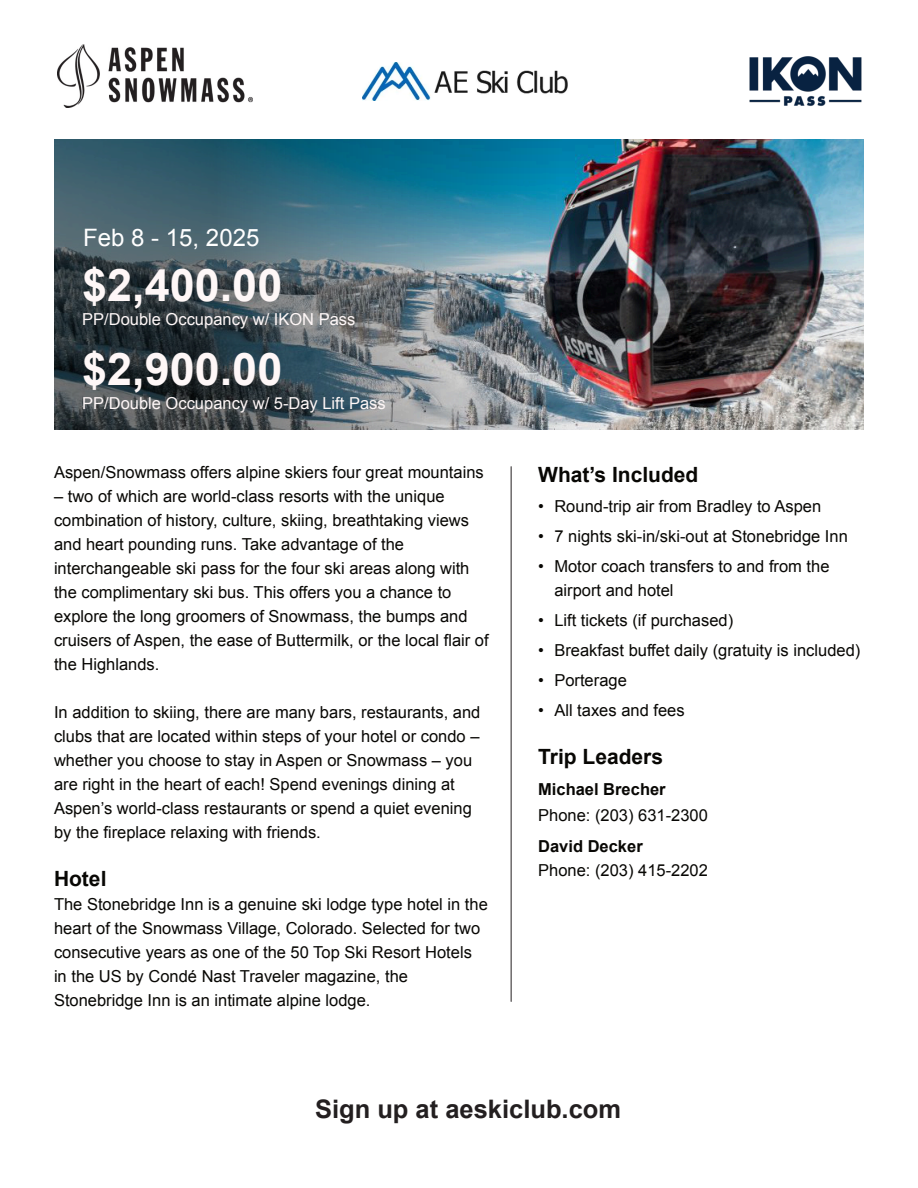
<style>
.page{position:relative;width:918px;height:1188px;background:#fff}
.page>*{position:absolute;margin:0;border:0;box-sizing:border-box;transform-origin:0 0}
.t1{font:700 45px "Arial";color:#fef7f7}
.t2{font:700 25.5px "Arial";color:#231f20}
.t3{font:24px "Arial";color:#fff}
.t4{font:700 21px "Arial";color:#080704}
.t5{font:16.5px/24px "Arial";color:#080704}
.t6{font:16.5px "Arial";color:#fef7f7}
.t7{font:700 16.5px "Arial";color:#080704}
</style>
<div class="page">
<img style="left:824px;top:139px;width:40px;height:290px">
<img style="left:54px;top:139px;width:770px;height:290px">
<img style="left:58px;top:45px;width:195px;height:63px">
<img style="left:749px;top:56px;width:113px;height:50px">
<img style="left:362px;top:63px;width:206px;height:38px">
<hr style="left:511px;top:467px;width:1px;height:534px;background:#231f20">
<h3 class="t3" style="left:83px;top:229px;width:178px">Feb 8 - 15, 2025</h3>
<h1 class="t1" style="left:82px;top:268px;width:202px">$2,400.00</h1>
<p class="t6" style="left:82px;top:313px;width:275px">PP/Double Occupancy w/ IKON Pass</p>
<h1 class="t1" style="left:82px;top:352px;width:202px">$2,900.00</h1>
<p class="t6" style="left:82px;top:397px;width:305px">PP/Double Occupancy w/ 5-Day Lift Pass</p>
<p class="t5" style="left:54px;top:462px;width:431px">Aspen/Snowmass offers alpine skiers four great mountains</p>
<p class="t5" style="left:54px;top:486px;width:436px">– two of which are world-class resorts with the unique combination of history, culture, skiing, breathtaking views and heart pounding runs. Take advantage of the interchangeable ski pass for the four ski areas along with the complimentary ski bus. This offers you a chance to explore the long groomers of Snowmass, the bumps and cruisers of Aspen, the ease of Buttermilk, or the local flair of the Highlands.</p>
<p class="t5" style="left:54px;top:702px;width:428px">In addition to skiing, there are many bars, restaurants, and clubs that are located within steps of your hotel or condo – whether you choose to stay in Aspen or Snowmass – you are right in the heart of each! Spend evenings dining at Aspen’s world-class restaurants or spend a quiet evening by the fireplace relaxing with friends.</p>
<p class="t4" style="left:54px;top:871px;width:54px">Hotel</p>
<p class="t5" style="left:54px;top:894px;width:435px">The Stonebridge Inn is a genuine ski lodge type hotel in the heart of the Snowmass Village, Colorado. Selected for two consecutive years as one of the 50 Top Ski Resort Hotels in the US by Condé Nast Traveler magazine, the Stonebridge Inn is an intimate alpine lodge.</p>
<p class="t4" style="left:538px;top:466px;width:162px">What’s Included</p>
<p class="t5" style="left:538px;top:495px;width:285px">• Round-trip air from Bradley to Aspen</p>
<p class="t5" style="left:538px;top:525px;width:311px">• 7 nights ski-in/ski-out at Stonebridge Inn</p>
<p class="t5" style="left:554px;top:555px;width:277px;text-indent:-16px">• Motor coach transfers to and from the airport and hotel</p>
<p class="t5" style="left:538px;top:609px;width:197px">• Lift tickets (if purchased)</p>
<p class="t5" style="left:538px;top:639px;width:324px">• Breakfast buffet daily (gratuity is included)</p>
<p class="t5" style="left:538px;top:669px;width:90px">• Porterage</p>
<p class="t5" style="left:538px;top:699px;width:148px">• All taxes and fees</p>
<p class="t4" style="left:538px;top:748px;width:126px">Trip Leaders</p>
<p class="t7" style="left:538px;top:783px;width:129px">Michael Brecher</p>
<p class="t5" style="left:538px;top:804px;width:171px">Phone: (203) 631-2300</p>
<p class="t7" style="left:538px;top:840px;width:106px">David Decker</p>
<p class="t5" style="left:538px;top:860px;width:171px">Phone: (203) 415-2202</p>
<h2 class="t2" style="left:315px;top:1099px;width:308px">Sign up at aeskiclub.com</h2>
</div>
